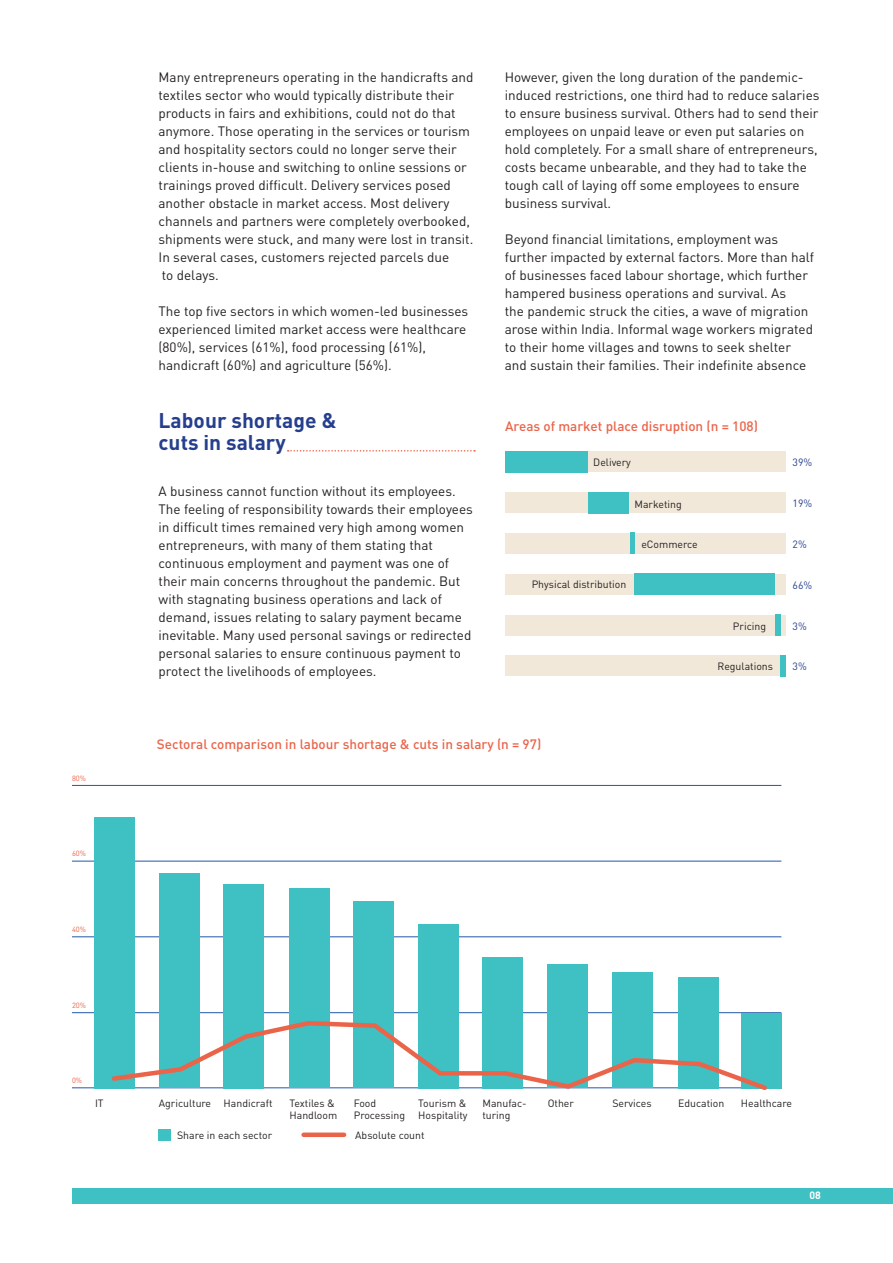
<style>
.page{position:relative;width:893px;height:1263px;background:#fff}
.page>*{position:absolute;margin:0;border:0;box-sizing:border-box;transform-origin:0 0}
.t1{font:700 21px "DIN Pro";color:#253f8e}
.t2{font:13.5px/18px "DIN Pro";color:#231f20}
.t3{font:500 13.5px "DIN Pro";color:#ea644a}
.t4{font:10.5px/12.6px "DIN Pro";color:#231f20}
.t5{font:10.5px "DIN Pro";color:#253f8e}
.t6{font:700 10.5px "DIN Pro";color:#fff}
.t7{font:7.5px "DIN Pro";color:#ea644a}
</style>
<div class="page">
<div style="left:72px;top:1188px;width:821px;height:15px;background:#3fc0c2"></div>
<div style="left:505px;top:451px;width:281px;height:21px;background:#f1e8da"></div>
<div style="left:505px;top:533px;width:281px;height:21px;background:#f1e8d9"></div>
<div style="left:505px;top:574px;width:281px;height:21px;background:#f1e8d9"></div>
<div style="left:505px;top:615px;width:281px;height:20px;background:#f1e8d9"></div>
<div style="left:505px;top:656px;width:281px;height:20px;background:#f1e8d9"></div>
<div style="left:505px;top:492px;width:281px;height:21px;background:#f1e8d9"></div>
<div style="left:505px;top:451px;width:83px;height:21px;background:#3fc0c2"></div>
<div style="left:634px;top:573px;width:141px;height:22px;background:#3fc0c2"></div>
<hr style="left:630px;top:533px;width:4px;height:21px;background:#3fc0c2">
<div style="left:588px;top:492px;width:41px;height:21px;background:#3fc0c2"></div>
<div style="left:780px;top:655px;width:6px;height:21px;background:#3fc0c2"></div>
<div style="left:775px;top:614px;width:5px;height:22px;background:#3fc0c2"></div>
<svg style="left:288px;top:450px;width:187px;height:2px"></svg>
<hr style="left:72px;top:785px;width:709px;height:1px;background:#2159a7">
<hr style="left:72px;top:861px;width:709px;height:1px;background:#2159a7">
<hr style="left:72px;top:936px;width:709px;height:1px;background:#2159a7">
<hr style="left:72px;top:1012px;width:709px;height:1px;background:#2159a7">
<hr style="left:72px;top:1087px;width:709px;height:1px;background:#2159a7">
<div style="left:95px;top:817px;width:40px;height:271px;background:#3fc0c2"></div>
<div style="left:159px;top:873px;width:40px;height:215px;background:#3fc0c2"></div>
<div style="left:224px;top:884px;width:40px;height:204px;background:#3fc0c2"></div>
<div style="left:290px;top:889px;width:40px;height:199px;background:#3fc0c2"></div>
<div style="left:354px;top:902px;width:40px;height:186px;background:#3fc0c2"></div>
<div style="left:418px;top:924px;width:41px;height:164px;background:#3fc0c2"></div>
<div style="left:482px;top:957px;width:41px;height:131px;background:#3fc0c2"></div>
<div style="left:548px;top:964px;width:40px;height:124px;background:#3fc0c2"></div>
<div style="left:612px;top:972px;width:41px;height:116px;background:#3fc0c2"></div>
<div style="left:741px;top:1013px;width:40px;height:75px;background:#3fc0c2"></div>
<div style="left:678px;top:977px;width:41px;height:111px;background:#3fc0c2"></div>
<div style="left:159px;top:1129px;width:12px;height:11px;background:#3fc0c2"></div>
<div style="left:304px;top:1132px;width:40px;height:5px;background:#ea644a"></div>
<svg style="left:109px;top:1019px;width:661px;height:71px"></svg>
<p class="t7" style="left:72px;top:773px;width:16px">80%</p>
<p class="t7" style="left:72px;top:849px;width:16px">60%</p>
<p class="t2" style="left:159px;top:68px;width:316px">Many entrepreneurs operating in the handicrafts and textiles sector who would typically distribute their products in fairs and exhibitions, could not do that anymore. Those operating in the services or tourism and hospitality sectors could no longer serve their clients in-house and switching to online sessions or trainings proved difficult. Delivery services posed another obstacle in market access. Most delivery channels and partners were completely overbooked, shipments were stuck, and many were lost in transit.<br>In several cases, customers rejected parcels due<br>to delays.</p>
<p class="t2" style="left:159px;top:302px;width:311px">The top five sectors in which women-led businesses experienced limited market access were healthcare (80%), services (61%), food processing (61%), handicraft (60%) and agriculture (56%).</p>
<p class="t2" style="left:505px;top:68px;width:316px">However, given the long duration of the pandemic&shy;induced restrictions, one third had to reduce salaries to ensure business survival. Others had to send their employees on unpaid leave or even put salaries on hold completely. For a small share of entrepreneurs, costs became unbearable, and they had to take the tough call of laying off some employees to ensure business survival.</p>
<p class="t2" style="left:505px;top:230px;width:311px">Beyond financial limitations, employment was further impacted by external factors. More than half of businesses faced labour shortage, which further hampered business operations and survival. As<br>the pandemic struck the cities, a wave of migration arose within India. Informal wage workers migrated to their home villages and towns to seek shelter and sustain their families. Their indefinite absence</p>
<h1 class="t1" style="left:159px;top:406px;width:180px">Labour shortage &amp;</h1>
<p class="t3" style="left:505px;top:417px;width:254px">Areas of market place disruption (n = 108)</p>
<h1 class="t1" style="left:159px;top:429px;width:129px">cuts in salary</h1>
<p class="t2" style="left:159px;top:482px;width:316px">A business cannot function without its employees.<br>The feeling of responsibility towards their employees in difficult times remained very high among women entrepreneurs, with many of them stating that continuous employment and payment was one of their main concerns throughout the pandemic. But with stagnating business operations and lack of demand, issues relating to salary payment became inevitable. Many used personal savings or redirected personal salaries to ensure continuous payment to protect the livelihoods of employees.</p>
<p class="t4" style="left:593px;top:456px;width:39px">Delivery</p>
<p class="t5" style="left:792px;top:455px;width:21px">39%</p>
<p class="t4" style="left:634px;top:497px;width:49px">Marketing</p>
<p class="t5" style="left:792px;top:496px;width:21px">19%</p>
<p class="t4" style="left:532px;top:578px;width:96px">Physical distribution</p>
<p class="t4" style="left:641px;top:537px;width:58px">eCommerce</p>
<p class="t5" style="left:792px;top:537px;width:16px">2%</p>
<p class="t5" style="left:792px;top:578px;width:21px">66%</p>
<p class="t4" style="left:733px;top:619px;width:35px">Pricing</p>
<p class="t5" style="left:792px;top:619px;width:16px">3%</p>
<p class="t4" style="left:717px;top:660px;width:57px">Regulations</p>
<p class="t5" style="left:792px;top:659px;width:16px">3%</p>
<p class="t3" style="left:157px;top:734px;width:386px">Sectoral comparison in labour shortage &amp; cuts in salary (n = 97)</p>
<p class="t7" style="left:72px;top:924px;width:16px">40%</p>
<p class="t7" style="left:72px;top:1000px;width:16px">20%</p>
<p class="t7" style="left:72px;top:1075px;width:12px">0%</p>
<p class="t4" style="left:95px;top:1096px;width:10px">IT</p>
<p class="t4" style="left:159px;top:1096px;width:115px">Agriculture Handicraft</p>
<p class="t4" style="left:290px;top:1096px;width:47px">Textiles &amp;</p>
<p class="t4" style="left:548px;top:1096px;width:28px">Other</p>
<p class="t4" style="left:612px;top:1096px;width:41px">Services</p>
<p class="t4" style="left:290px;top:1108px;width:49px">Handloom</p>
<p class="t4" style="left:418px;top:1096px;width:51px">Tourism &amp;<br>Hospitality</p>
<p class="t4" style="left:482px;top:1096px;width:46px">Manufac&shy;turing</p>
<p class="t4" style="left:354px;top:1096px;width:24px">Food</p>
<p class="t4" style="left:678px;top:1096px;width:48px">Education</p>
<p class="t4" style="left:741px;top:1096px;width:53px">Healthcare</p>
<p class="t4" style="left:354px;top:1108px;width:53px">Processing</p>
<p class="t4" style="left:177px;top:1128px;width:97px">Share in each sector</p>
<p class="t4" style="left:355px;top:1128px;width:71px">Absolute count</p>
<p class="t6" style="left:810px;top:1188px;width:13px">08</p>
</div>
